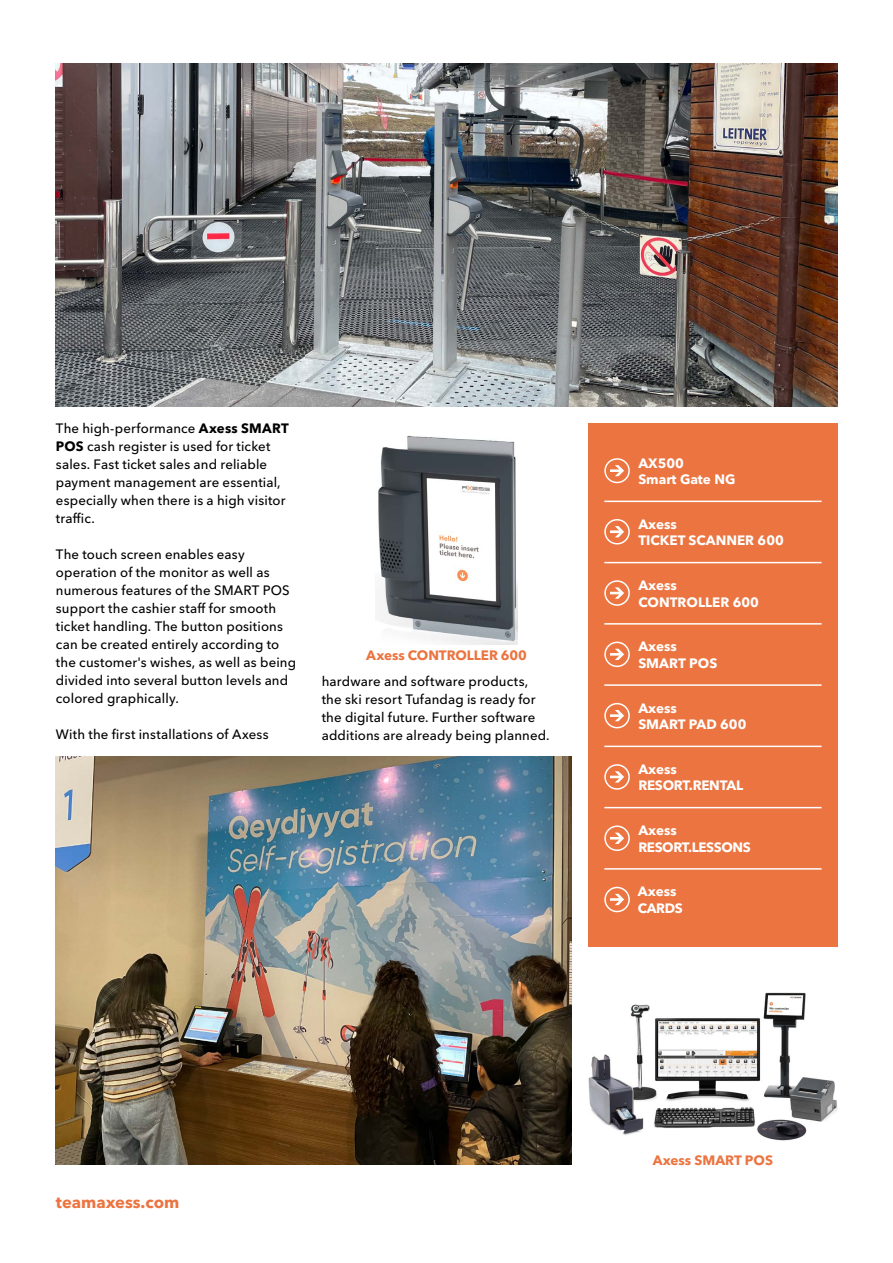
<style>
.page{position:relative;width:893px;height:1263px;background:#fff}
.page>*{position:absolute;margin:0;border:0;box-sizing:border-box;transform-origin:0 0}
.t1{font:700 16.5px "Avenir Next Cyr";color:#eb7440}
.t2{font:500 13.5px/18px "Avenir Next Cyr";letter-spacing:.01em;color:#000}
.t3{font:700 13.5px/16.5px "Avenir Next Cyr";color:#fff}
.t4{font:700 13.5px "Avenir Next Cyr";letter-spacing:-.005em;color:#eb7440}
.t5{font:700 13.5px/16.5px "Avenir Next Cyr";letter-spacing:-.03em;color:#fff}
.t6{font:700 13.5px/16.5px "Avenir Next Cyr";letter-spacing:-.02em;color:#fff}
.s1{font-weight:700}
</style>
<div class="page">
<img style="left:55px;top:64px;width:783px;height:342px">
<div style="left:588px;top:423px;width:250px;height:524px;background:#eb7440"></div>
<hr style="left:604px;top:623px;width:218px;height:2px;background:#fff">
<hr style="left:604px;top:684px;width:218px;height:2px;background:#fff">
<hr style="left:604px;top:746px;width:218px;height:1px;background:#fff">
<hr style="left:604px;top:562px;width:218px;height:1px;background:#fff">
<hr style="left:604px;top:501px;width:218px;height:1px;background:#fff">
<svg style="left:604px;top:458px;width:26px;height:25px"></svg>
<svg style="left:604px;top:642px;width:26px;height:25px"></svg>
<svg style="left:604px;top:703px;width:26px;height:25px"></svg>
<svg style="left:604px;top:764px;width:26px;height:26px"></svg>
<svg style="left:604px;top:580px;width:26px;height:26px"></svg>
<svg style="left:604px;top:519px;width:26px;height:25px"></svg>
<svg style="left:604px;top:825px;width:26px;height:26px"></svg>
<hr style="left:604px;top:807px;width:218px;height:1px;background:#fff">
<svg style="left:604px;top:887px;width:26px;height:25px"></svg>
<hr style="left:604px;top:868px;width:218px;height:2px;background:#fff">
<img style="left:588px;top:992px;width:250px;height:149px">
<img style="left:55px;top:757px;width:516px;height:408px">
<img style="left:375px;top:435px;width:143px;height:209px">
<p class="t2" style="left:56px;top:420px;width:234px">The high-performance <span class="s1">Axess SMART<br>POS</span> cash register is used for ticket sales. Fast ticket sales and reliable payment management are essential, especially when there is a high visitor traffic.</p>
<p class="t2" style="left:56px;top:546px;width:242px">The touch screen enables easy operation of the monitor as well as numerous features of the SMART POS support the cashier staff for smooth ticket handling. The button positions can be created entirely according to the customer's wishes, as well as being divided into several button levels and colored graphically.</p>
<p class="t2" style="left:56px;top:725px;width:214px">With the first installations of Axess</p>
<p class="t4" style="left:366px;top:647px;width:162px">Axess CONTROLLER 600</p>
<p class="t2" style="left:322px;top:673px;width:229px">hardware and software products, the ski resort Tufandag is ready for the digital future. Further software additions are already being planned.</p>
<p class="t3" style="left:638px;top:454px;width:99px">AX500<br>Smart Gate NG</p>
<p class="t3" style="left:638px;top:516px;width:147px">Axess<br>TICKET SCANNER 600</p>
<p class="t3" style="left:638px;top:577px;width:122px">Axess<br>CONTROLLER 600</p>
<p class="t3" style="left:638px;top:638px;width:80px">Axess<br>SMART POS</p>
<p class="t3" style="left:638px;top:699px;width:110px">Axess<br>SMART PAD 600</p>
<p class="t6" style="left:638px;top:761px;width:106px">Axess<br>RESORT.RENTAL</p>
<p class="t5" style="left:638px;top:822px;width:114px">Axess<br>RESORT.LESSONS</p>
<p class="t3" style="left:638px;top:883px;width:46px">Axess<br>CARDS</p>
<p class="t1" style="left:56px;top:1192px;width:125px">teamaxess.com</p>
<p class="t4" style="left:653px;top:1152px;width:122px">Axess SMART POS</p>
</div>
